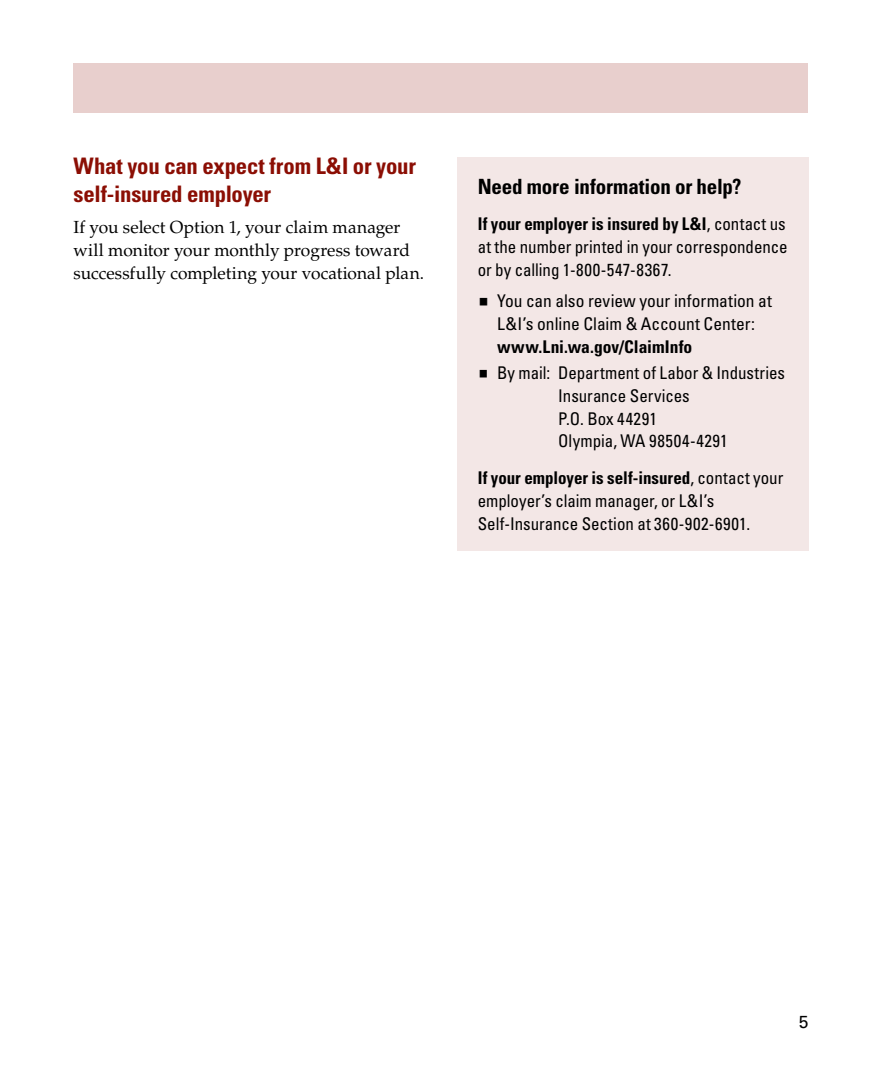
<style>
.page{position:relative;width:882px;height:1071px;background:#fff}
.page>*{position:absolute;margin:0;border:0;box-sizing:border-box;transform-origin:0 0}
.Subhead_Level_1{font:700 condensed 22.75px/28px "Univers LT Std";letter-spacing:-.01em;color:#8b0e04}
.Box_Header{font:700 condensed 21px "Univers LT Std";letter-spacing:-.01em;color:#000}
.Box_Body{font:condensed 17.5px/22.8px "Univers LT Std";color:#000}
.Body_-_10{font:17.5px/22.8px "Palatino LT Std";color:#000}
.t1{font:17.5px "Univers LT Std";color:#000}
.s1{font-weight:700}
</style>
<div class="page">
<div style="left:74px;top:63px;width:734px;height:50px;background:#e8cfcd"></div>
<div style="left:457px;top:158px;width:351px;height:393px;background:#f3e7e6"></div>
<h3 class="Subhead_Level_1" style="left:74px;top:152px;width:344px">What you can expect from L&amp;I or your self-insured employer</h3>
<p class="Body_-_10" style="left:74px;top:216px;width:352px">If you select Option 1, your claim manager will monitor your monthly progress toward successfully completing your vocational plan.</p>
<h3 class="Box_Header" style="left:478px;top:173px;width:265px">Need more information or help?</h3>
<p class="Box_Body" style="left:478px;top:213px;width:311px;text-align:justify"><span class="s1">If your employer is insured by L&amp;I</span>, contact us at the number printed in your correspondence or by calling 1-800-547-8367.</p>
<p class="Box_Body" style="left:497px;top:290px;width:277px">You can also review your information at<br>L&amp;I’s online Claim &amp; Account Center: <span class="s1">www.Lni.wa.gov/ClaimInfo</span></p>
<p class="Box_Body" style="left:558px;top:361px;width:228px;text-indent:-61px">By mail: Department of Labor &amp; Industries<br>Insurance Services<br>P.O. Box 44291<br>Olympia, WA 98504-4291</p>
<p class="Box_Body" style="left:478px;top:466px;width:307px"><span class="s1">If your employer is self-insured</span>, contact your employer’s claim manager, or L&amp;I’s<br>Self-Insurance Section at 360-902-6901.</p>
<p class="t1" style="left:799px;top:1011px;width:11px">5</p>
</div>
